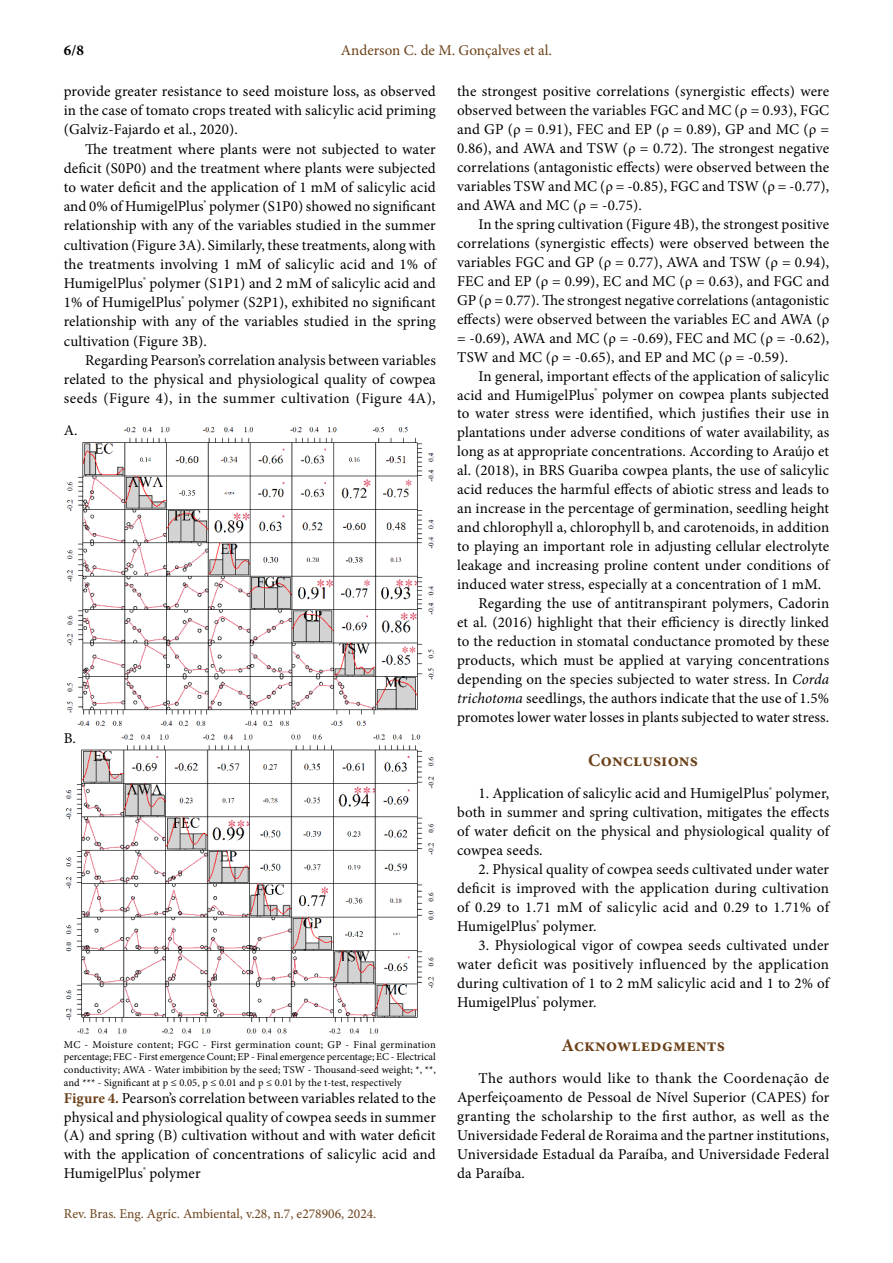
<style>
.page{position:relative;width:893px;height:1263px;background:#fff}
.page>*{position:absolute;margin:0;border:0;box-sizing:border-box;transform-origin:0 0}
.t1{font:700 18px "Minion Pro";letter-spacing:.01em;color:#6c4119}
.t2{font:15px/18.9px "Minion Pro";letter-spacing:.005em;color:#000;text-align:justify}
.t3{font:15px "Minion Pro";color:#6c4119}
.t4{font:700 15px "Minion Pro";color:#000}
.t5{font:13.5px "Minion Pro";color:#6c4119}
.t6{font:10.5px/12.6px "Minion Pro";color:#000;text-align:justify}
.s1{font-weight:700;color:#6c4119}
.s2{font-style:italic}
</style>
<div class="page">
<img style="left:66px;top:734px;width:368px;height:300px">
<img style="left:67px;top:427px;width:367px;height:299px">
<p class="t4" style="left:64px;top:40px;width:21px">6/8</p>
<p class="t3" style="left:341px;top:40px;width:213px">Anderson C. de M. Gonçalves et al.</p>
<p class="t2" style="left:64px;top:82px;width:374px">provide greater resistance to seed moisture loss, as observed in the case of tomato crops treated with salicylic acid priming (Galviz-Fajardo et al., 2020).</p>
<p class="t2" style="left:64px;top:139px;width:374px;text-indent:21px">The treatment where plants were not subjected to water deficit (S0P0) and the treatment where plants were subjected to water deficit and the application of 1 mM of salicylic acid and 0% of HumigelPlus<sup>®</sup> polymer (S1P0) showed no significant relationship with any of the variables studied in the summer cultivation (Figure 3A). Similarly, these treatments, along with the treatments involving 1 mM of salicylic acid and 1% of HumigelPlus<sup>®</sup> polymer (S1P1) and 2 mM of salicylic acid and 1% of HumigelPlus<sup>®</sup> polymer (S2P1), exhibited no significant relationship with any of the variables studied in the spring cultivation (Figure 3B).</p>
<p class="t2" style="left:64px;top:350px;width:374px;text-indent:21px">Regarding Pearson’s correlation analysis between variables related to the physical and physiological quality of cowpea seeds (Figure 4), in the summer cultivation (Figure 4A),</p>
<p class="t2" style="left:64px;top:421px;width:15px">A.</p>
<p class="t2" style="left:64px;top:729px;width:13px">B.</p>
<p class="t6" style="left:64px;top:1038px;width:374px">MC - Moisture content; FGC - First germination count; GP - Final germination percentage; FEC - First emergence Count; EP - Final emergence percentage; EC - Electrical conductivity; AWA - Water imbibition by the seed; TSW - Thousand-seed weight; *, **, and *** - Significant at p ≤ 0.05, p ≤ 0.01 and p ≤ 0.01 by the t-test, respectively</p>
<p class="t2" style="left:64px;top:1089px;width:374px"><span class="s1">Figure 4.</span> Pearson’s correlation between variables related to the physical and physiological quality of cowpea seeds in summer (A) and spring (B) cultivation without and with water deficit with the application of concentrations of salicylic acid and HumigelPlus<sup>®</sup> polymer</p>
<p class="t5" style="left:64px;top:1204px;width:314px">Rev. Bras. Eng. Agríc. Ambiental, v.28, n.7, e278906, 2024.</p>
<p class="t2" style="left:457px;top:82px;width:374px">the strongest positive correlations (synergistic effects) were observed between the variables FGC and MC (ρ = 0.93), FGC and GP (ρ = 0.91), FEC and EP (ρ = 0.89), GP and MC (ρ = 0.86), and AWA and TSW (ρ = 0.72). The strongest negative correlations (antagonistic effects) were observed between the variables TSW and MC (ρ = -0.85), FGC and TSW (ρ = -0.77), and AWA and MC (ρ = -0.75).</p>
<p class="t2" style="left:457px;top:215px;width:374px;text-indent:21px">In the spring cultivation (Figure 4B), the strongest positive correlations (synergistic effects) were observed between the variables FGC and GP (ρ = 0.77), AWA and TSW (ρ = 0.94), FEC and EP (ρ = 0.99), EC and MC (ρ = 0.63), and FGC and GP (ρ = 0.77). The strongest negative correlations (antagonistic effects) were observed between the variables EC and AWA (ρ = -0.69), AWA and MC (ρ = -0.69), FEC and MC (ρ = -0.62), TSW and MC (ρ = -0.65), and EP and MC (ρ = -0.59).</p>
<p class="t2" style="left:478px;top:366px;width:352px">In general, important effects of the application of salicylic</p>
<p class="t2" style="left:457px;top:385px;width:374px">acid and HumigelPlus<sup>®</sup> polymer on cowpea plants subjected</p>
<p class="t2" style="left:457px;top:404px;width:374px">to water stress were identified, which justifies their use in</p>
<p class="t2" style="left:457px;top:423px;width:374px">plantations under adverse conditions of water availability, as</p>
<p class="t2" style="left:457px;top:442px;width:374px">long as at appropriate concentrations. According to Araújo et</p>
<p class="t2" style="left:457px;top:461px;width:373px">al. (2018), in BRS Guariba cowpea plants, the use of salicylic</p>
<p class="t2" style="left:457px;top:480px;width:374px">acid reduces the harmful effects of abiotic stress and leads to</p>
<p class="t2" style="left:457px;top:499px;width:374px">an increase in the percentage of germination, seedling height</p>
<p class="t2" style="left:457px;top:518px;width:374px">and chlorophyll a, chlorophyll b, and carotenoids, in addition</p>
<p class="t2" style="left:457px;top:537px;width:374px">to playing an important role in adjusting cellular electrolyte</p>
<p class="t2" style="left:457px;top:556px;width:373px">leakage and increasing proline content under conditions of</p>
<p class="t2" style="left:457px;top:575px;width:366px">induced water stress, especially at a concentration of 1 mM.</p>
<p class="t2" style="left:478px;top:594px;width:352px">Regarding the use of antitranspirant polymers, Cadorin</p>
<p class="t2" style="left:457px;top:613px;width:374px">et al. (2016) highlight that their efficiency is directly linked</p>
<p class="t2" style="left:457px;top:632px;width:374px">to the reduction in stomatal conductance promoted by these</p>
<p class="t2" style="left:457px;top:651px;width:374px">products, which must be applied at varying concentrations</p>
<p class="t2" style="left:457px;top:670px;width:374px">depending on the species subjected to water stress. In <span class="s2">Corda</span></p>
<p class="t2" style="left:457px;top:689px;width:374px"><span class="s2">trichotoma</span> seedlings, the authors indicate that the use of 1.5%</p>
<p class="t2" style="left:457px;top:708px;width:373px">promotes lower water losses in plants subjected to water stress.</p>
<p class="t1" style="left:588px;top:748px;width:111px">Conclusions</p>
<p class="t2" style="left:457px;top:784px;width:374px;text-indent:21px">1. Application of salicylic acid and HumigelPlus<sup>®</sup> polymer, both in summer and spring cultivation, mitigates the effects of water deficit on the physical and physiological quality of cowpea seeds.</p>
<p class="t2" style="left:457px;top:860px;width:374px;text-indent:21px">2. Physical quality of cowpea seeds cultivated under water deficit is improved with the application during cultivation of 0.29 to 1.71 mM of salicylic acid and 0.29 to 1.71% of HumigelPlus<sup>®</sup> polymer.</p>
<p class="t2" style="left:457px;top:936px;width:374px;text-indent:21px">3. Physiological vigor of cowpea seeds cultivated under water deficit was positively influenced by the application during cultivation of 1 to 2 mM salicylic acid and 1 to 2% of HumigelPlus<sup>®</sup> polymer.</p>
<p class="t1" style="left:561px;top:1033px;width:165px">Acknowledgments</p>
<p class="t2" style="left:457px;top:1069px;width:374px;text-indent:21px">The authors would like to thank the Coordenação de Aperfeiçoamento de Pessoal de Nível Superior (CAPES) for granting the scholarship to the first author, as well as the Universidade Federal de Roraima and the partner institutions, Universidade Estadual da Paraíba, and Universidade Federal da Paraíba.</p>
</div>
